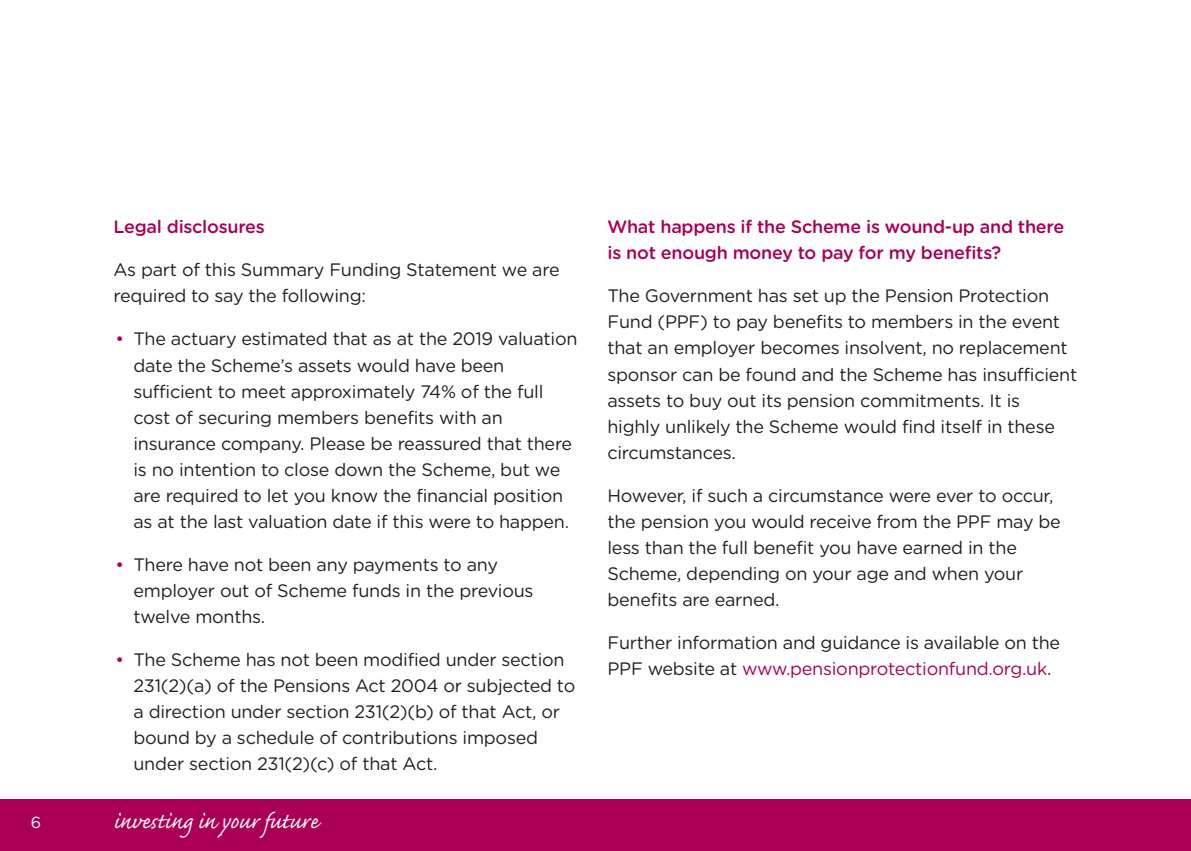
<style>
.page{position:relative;width:1191px;height:851px;background:#fff}
.page>*{position:absolute;margin:0;border:0;box-sizing:border-box;transform-origin:0 0}
.t1{font:28px "Caflisch Script";color:#fff}
.t2{font:18px/26px "Gotham Rounded";letter-spacing:-.015em;color:#231f20}
.t3{font:500 18px/26px "Gotham Rounded";letter-spacing:-.015em;color:#a90056}
.t4{font:16px "Gotham Rounded";color:#fff}
.s1{color:#a90056}
</style>
<div class="page">
<div style="left:0;top:799px;width:1191px;height:51px;background:#a90056"></div>
<p class="t3" style="left:113px;top:215px;width:153px">Legal disclosures</p>
<p class="t2" style="left:113px;top:258px;width:448px">As part of this Summary Funding Statement we are required to say the following:</p>
<p class="t2" style="left:133px;top:327px;width:445px;text-indent:-18px"><span class="s1">•</span> The actuary estimated that as at the 2019 valuation date the Scheme’s assets would have been sufficient to meet approximately 74% of the full cost of securing members benefits with an insurance company. Please be reassured that there is no intention to close down the Scheme, but we are required to let you know the financial position as at the last valuation date if this were to happen.</p>
<p class="t2" style="left:133px;top:552px;width:401px;text-indent:-18px"><span class="s1">•</span> There have not been any payments to any employer out of Scheme funds in the previous twelve months.</p>
<p class="t2" style="left:133px;top:647px;width:443px;text-indent:-18px"><span class="s1">•</span> The Scheme has not been modified under section 231(2)(a) of the Pensions Act 2004 or subjected to a direction under section 231(2)(b) of that Act, or bound by a schedule of contributions imposed under section 231(2)(c) of that Act.</p>
<p class="t4" style="left:31px;top:815px;width:12px">6</p>
<h1 class="t1" style="left:113px;top:811px;width:206px">investing in your future</h1>
<p class="t3" style="left:607px;top:215px;width:458px">What happens if the Scheme is wound-up and there is not enough money to pay for my benefits?</p>
<p class="t2" style="left:607px;top:284px;width:471px">The Government has set up the Pension Protection Fund (PPF) to pay benefits to members in the event that an employer becomes insolvent, no replacement sponsor can be found and the Scheme has insufficient assets to buy out its pension commitments. It is highly unlikely the Scheme would find itself in these circumstances.</p>
<p class="t2" style="left:607px;top:483px;width:455px">However, if such a circumstance were ever to occur, the pension you would receive from the PPF may be less than the full benefit you have earned in the Scheme, depending on your age and when your benefits are earned.</p>
<p class="t2" style="left:607px;top:630px;width:454px">Further information and guidance is available on the<br>PPF website at <span class="s1">www.pensionprotectionfund.org.uk</span>.</p>
</div>
